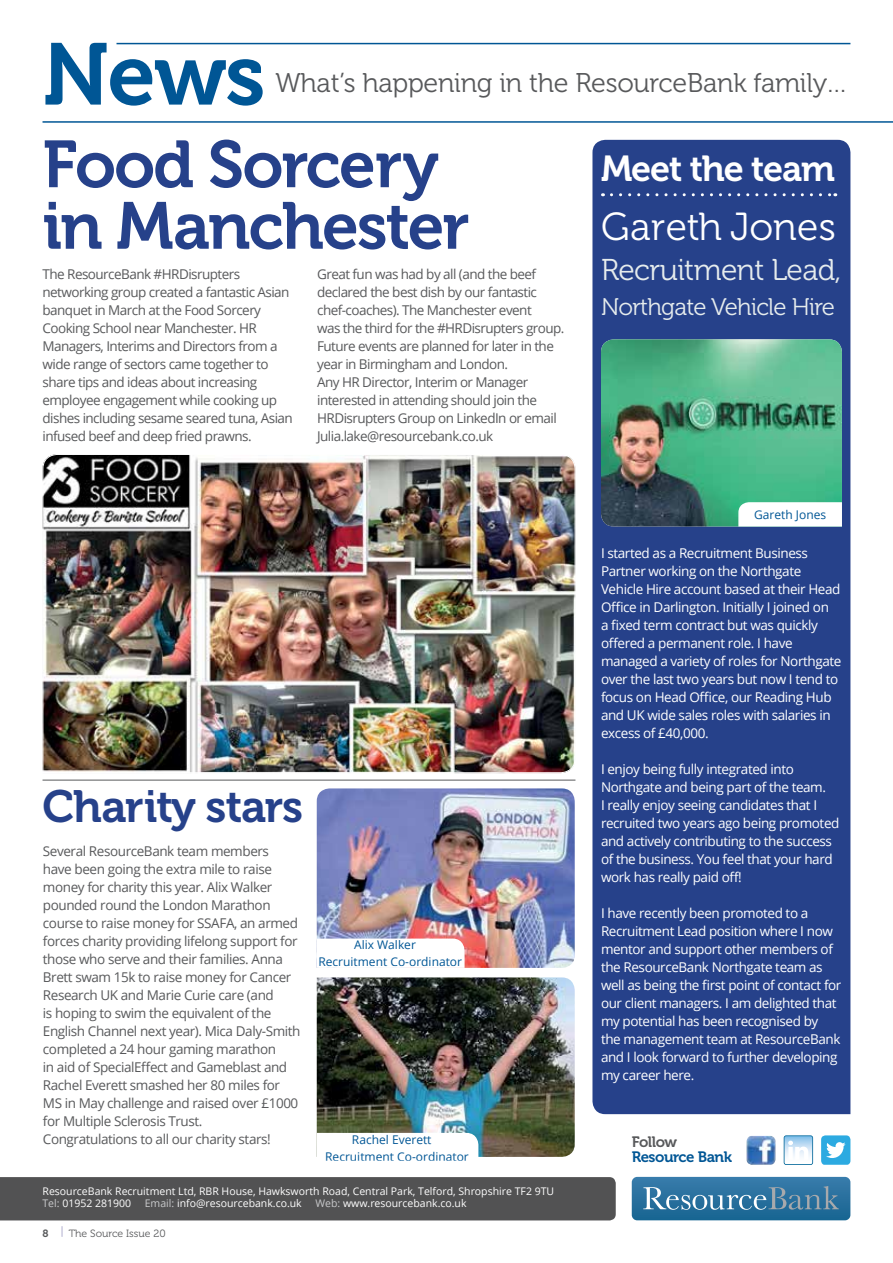
<style>
.page{position:relative;width:893px;height:1263px;background:#fff}
.page>*{position:absolute;margin:0;border:0;box-sizing:border-box;transform-origin:0 0}
.t1{font:87px "Museo 700";color:#005695}
.t2{font:66px/61.5px "Museo 700";letter-spacing:-.03em;color:#26418a}
.t3{font:45px "Museo 700";letter-spacing:-.03em;color:#26418a}
.t4{font:39px "Museo 300";letter-spacing:.01em;color:#fff}
.t5{font:36px "Museo 700";letter-spacing:-.03em;color:#fff}
.t6{font:30px "Museo 300";letter-spacing:-.02em;color:#e6eced}
.t7{font:27px "Museo 300";letter-spacing:-.01em;color:#58595b}
.t8{font:24px "Museo 300";letter-spacing:-.03em;color:#e6eced}
.t9{font:15px "Museo 700";letter-spacing:-.03em;color:#005695}
.t10{font:15px "Museo 700";letter-spacing:-.035em;color:#58595b}
.t11{font:13.5px/18px "Open Sans";letter-spacing:-.04em;color:#58595b}
.t12{font:13.5px/18px "Open Sans";letter-spacing:-.03em;color:#fff}
.t13{font:12px/17.1px "Open Sans";color:#005695}
.t14{font:10.5px/12.6px "Open Sans";color:#fff}
.t15{font:10.5px "Museo 300";color:#58595b}
.t16{font:10.5px "Museo 700";color:#58595b}
.s1{color:#c9cacc}
</style>
<div class="page">
<div style="left:592px;top:140px;width:258px;height:974px;background:#26418a"></div>
<img style="left:42px;top:454px;width:534px;height:319px">
<img style="left:317px;top:788px;width:258px;height:180px">
<img style="left:317px;top:977px;width:258px;height:180px">
<svg style="left:632px;top:1177px;width:218px;height:43px;background:#3b7ca5"></svg>
<div style="left:0;top:1177px;width:616px;height:43px;background:#525253"></div>
<svg style="left:611px;top:193px;width:225px;height:3px"></svg>
<img style="left:747px;top:1136px;width:28px;height:29px">
<svg style="left:784px;top:1135px;width:29px;height:30px"></svg>
<svg style="left:821px;top:1135px;width:29px;height:30px"></svg>
<hr style="left:43px;top:121px;width:850px;height:2px;background:#005695">
<hr style="left:117px;top:43px;width:733px;height:1px;background:#005695">
<svg style="left:316px;top:1132px;width:163px;height:25px"></svg>
<svg style="left:316px;top:938px;width:149px;height:30px"></svg>
<img style="left:601px;top:339px;width:242px;height:188px">
<hr style="left:43px;top:780px;width:532px;height:1px;background:#58595b">
<h1 class="t1" style="left:43px;top:26px;width:225px">News</h1>
<h3 class="t7" style="left:275px;top:68px;width:574px">What’s happening in the ResourceBank family…</h3>
<h2 class="t2" style="left:43px;top:134px;width:429px">Food Sorcery in Manchester</h2>
<p class="t11" style="left:43px;top:264px;width:252px">The ResourceBank #HRDisrupters networking group created a fantastic Asian banquet in March at the Food Sorcery Cooking School near Manchester. HR Managers, Interims and Directors from a wide range of sectors came together to share tips and ideas about increasing employee engagement while cooking up dishes including sesame seared tuna, Asian infused beef and deep fried prawns.</p>
<p class="t11" style="left:317px;top:264px;width:249px">Great fun was had by all (and the beef declared the best dish by our fantastic chef-coaches). The Manchester event<br>was the third for the #HRDisrupters group.<br>Future events are planned for later in the year in Birmingham and London.<br>Any HR Director, Interim or Manager interested in attending should join the HRDisrupters Group on LinkedIn or email Julia.lake@resourcebank.co.uk</p>
<h3 class="t3" style="left:43px;top:782px;width:262px">Charity stars</h3>
<p class="t11" style="left:43px;top:842px;width:259px">Several ResourceBank team members have been going the extra mile to raise money for charity this year. Alix Walker pounded round the London Marathon course to raise money for SSAFA, an armed forces charity providing lifelong support for those who serve and their families. Anna Brett swam 15k to raise money for Cancer Research UK and Marie Curie care (and<br>is hoping to swim the equivalent of the English Channel next year). Mica Daly-Smith completed a 24 hour gaming marathon<br>in aid of SpecialEffect and Gameblast and Rachel Everett smashed her 80 miles for MS in May challenge and raised over £1000 for Multiple Sclerosis Trust.<br>Congratulations to all our charity stars!</p>
<p class="t13" style="left:318px;top:936px;width:145px;text-indent:36px">Alix Walker<br>Recruitment Co-ordinator</p>
<p class="t13" style="left:325px;top:1130px;width:145px;text-indent:27px">Rachel Everett<br>Recruitment Co-ordinator</p>
<p class="t14" style="left:43px;top:1184px;width:513px">ResourceBank Recruitment Ltd, RBR House, Hawksworth Road, Central Park, Telford, Shropshire TF2 9TU<br><span class="s1">Tel:</span> 01952 281900</p>
<p class="t14" style="left:145px;top:1197px;width:158px"><span class="s1">Email:</span> info@resourcebank.co.uk</p>
<p class="t14" style="left:315px;top:1197px;width:153px"><span class="s1">Web:</span> www.resourcebank.co.uk</p>
<p class="t16" style="left:43px;top:1227px;width:8px">8</p>
<p class="t15" style="left:69px;top:1227px;width:98px">The Source Issue 20</p>
<h3 class="t5" style="left:601px;top:148px;width:236px">Meet the team</h3>
<h3 class="t4" style="left:601px;top:205px;width:237px">Gareth Jones</h3>
<h3 class="t6" style="left:601px;top:254px;width:242px">Recruitment Lead,</h3>
<h3 class="t8" style="left:601px;top:293px;width:236px">Northgate Vehicle Hire</h3>
<p class="t13" style="left:754px;top:506px;width:74px">Gareth Jones</p>
<p class="t12" style="left:601px;top:544px;width:242px">I started as a Recruitment Business Partner working on the Northgate Vehicle Hire account based at their Head Office in Darlington. Initially I joined on<br>a fixed term contract but was quickly offered a permanent role. I have managed a variety of roles for Northgate over the last two years but now I tend to focus on Head Office, our Reading Hub and UK wide sales roles with salaries in excess of £40,000.</p>
<p class="t12" style="left:601px;top:760px;width:240px">I enjoy being fully integrated into Northgate and being part of the team.<br>I really enjoy seeing candidates that I recruited two years ago being promoted and actively contributing to the success of the business. You feel that your hard work has really paid off!</p>
<p class="t12" style="left:601px;top:904px;width:242px">I have recently been promoted to a Recruitment Lead position where I now mentor and support other members of the ResourceBank Northgate team as well as being the first point of contact for our client managers. I am delighted that my potential has been recognised by the management team at ResourceBank and I look forward to further developing my career here.</p>
<p class="t10" style="left:632px;top:1133px;width:47px">Follow</p>
<p class="t9" style="left:632px;top:1148px;width:102px">Resource Bank</p>
</div>
